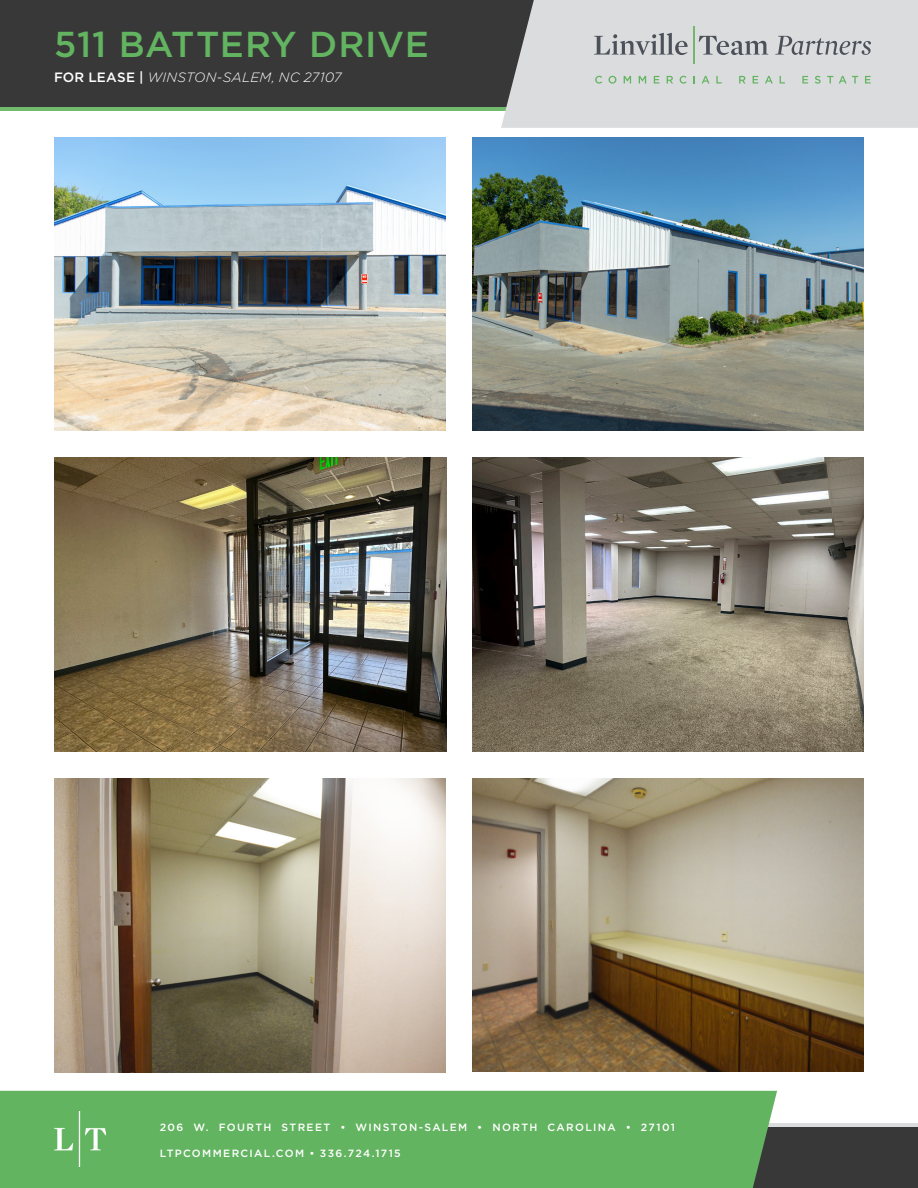
<style>
.page{position:relative;width:918px;height:1188px;background:#fff}
.page>*{position:absolute;margin:0;border:0;box-sizing:border-box;transform-origin:0 0}
.t1{font:500 36px "Gotham";letter-spacing:.02em;color:#63b461}
.t2{font:italic 300 13.5px "Gotham";letter-spacing:.02em;color:#fff}
.t3{font:500 10.5px "Gotham";letter-spacing:.125em;color:#fff}
.s1{font-weight:500;font-style:normal}
</style>
<div class="page">
<div style="left:0;top:1123px;width:918px;height:65px;background:#383839"></div>
<div style="left:0;top:0;width:918px;height:110px;background:#383839"></div>
<hr style="left:0;top:107px;width:918px;height:3px;background:#71b96c">
<div style="left:501px;top:0;width:417px;height:128px;background:#dbdcde"></div>
<svg style="left:594px;top:33px;width:94px;height:22px;background:#b1b3b7"></svg>
<hr style="left:693px;top:26px;width:1px;height:38px;background:#73b86a">
<svg style="left:699px;top:36px;width:69px;height:19px"></svg>
<svg style="left:775px;top:36px;width:96px;height:19px;background:#b5b7ba"></svg>
<svg style="left:595px;top:76px;width:7px;height:8px"></svg>
<svg style="left:608px;top:76px;width:8px;height:8px"></svg>
<svg style="left:624px;top:76px;width:7px;height:8px"></svg>
<svg style="left:639px;top:76px;width:7px;height:8px"></svg>
<svg style="left:654px;top:76px;width:5px;height:8px"></svg>
<svg style="left:667px;top:76px;width:6px;height:8px"></svg>
<svg style="left:680px;top:76px;width:7px;height:8px"></svg>
<svg style="left:693px;top:76px;width:2px;height:8px"></svg>
<svg style="left:702px;top:76px;width:8px;height:8px"></svg>
<svg style="left:716px;top:76px;width:6px;height:8px"></svg>
<svg style="left:739px;top:76px;width:7px;height:8px"></svg>
<svg style="left:753px;top:76px;width:5px;height:8px"></svg>
<svg style="left:765px;top:76px;width:8px;height:8px"></svg>
<svg style="left:780px;top:76px;width:5px;height:8px"></svg>
<svg style="left:802px;top:76px;width:6px;height:8px"></svg>
<svg style="left:815px;top:76px;width:6px;height:8px"></svg>
<svg style="left:827px;top:76px;width:6px;height:8px"></svg>
<svg style="left:839px;top:76px;width:19px;height:8px"></svg>
<svg style="left:865px;top:76px;width:6px;height:8px"></svg>
<hr style="left:0;top:1123px;width:918px;height:3px;background:#dbdcde">
<div style="left:0;top:1091px;width:777px;height:97px;background:#63b461"></div>
<img style="left:54px;top:1112px;width:52px;height:55px">
<img style="left:54px;top:458px;width:392px;height:293px">
<img style="left:54px;top:138px;width:392px;height:293px">
<img style="left:54px;top:778px;width:392px;height:294px">
<img style="left:472px;top:138px;width:392px;height:293px">
<img style="left:472px;top:458px;width:392px;height:293px">
<img style="left:472px;top:778px;width:392px;height:294px">
<h1 class="t1" style="left:54px;top:20px;width:377px">511 BATTERY DRIVE</h1>
<p class="t2" style="left:54px;top:68px;width:289px"><span class="s1">FOR LEASE |</span> WINSTON-SALEM, NC 27107</p>
<p class="t3" style="left:160px;top:1120px;width:517px">206 W. FOURTH STREET • WINSTON-SALEM • NORTH CAROLINA • 27101</p>
<p class="t3" style="left:160px;top:1146px;width:243px">LTPCOMMERCIAL.COM • 336.724.1715</p>
</div>
